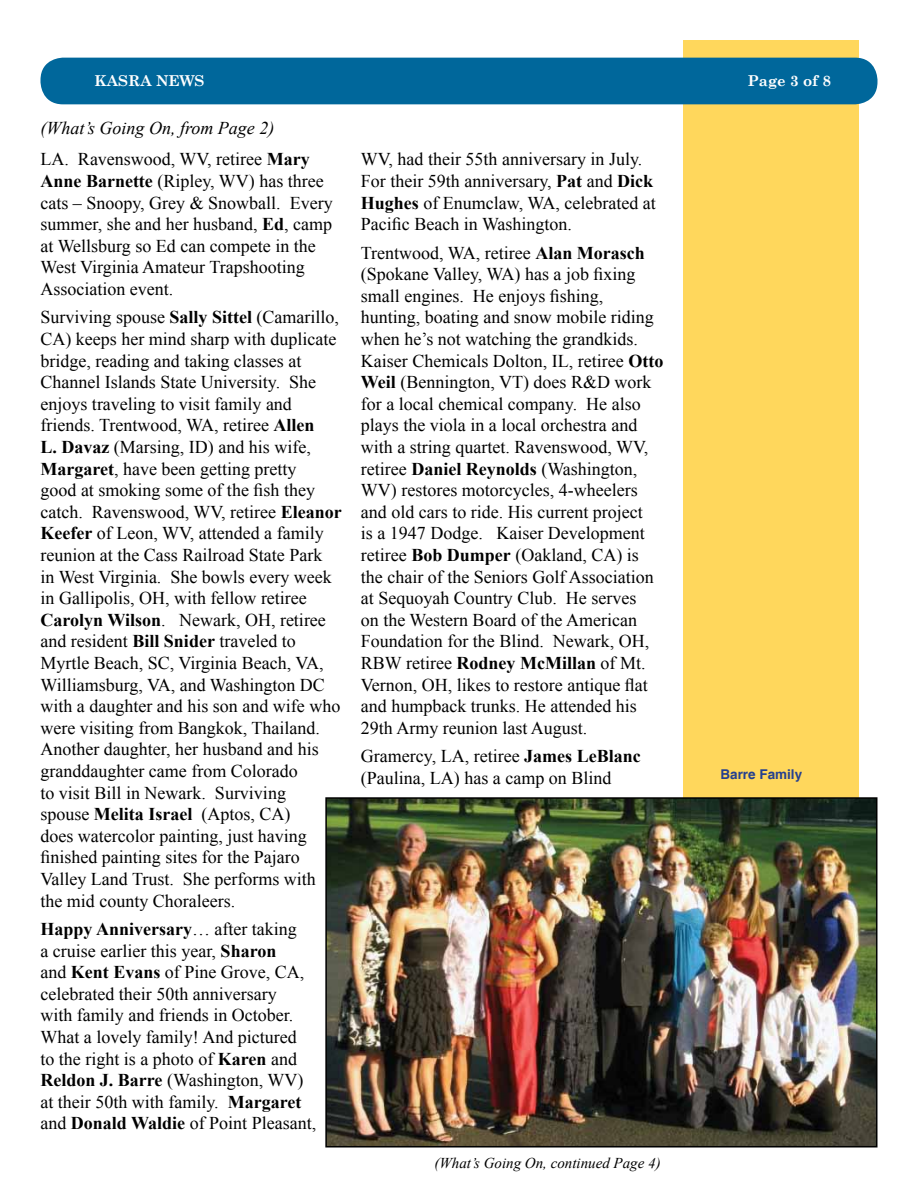
<style>
.page{position:relative;width:918px;height:1188px;background:#fff}
.page>*{position:absolute;margin:0;border:0;box-sizing:border-box;transform-origin:0 0}
.t1{font:18px/21.6px "Times New Roman";color:#000}
.t2{font:italic 18px "Times New Roman";color:#000}
.t3{font:italic 15px "Times New Roman";color:#000}
.t4{font:700 15px "Century Schoolbook";color:#fff}
.t5{font:700 13.5px "Helvetica";color:#25408f}
.s1{font-weight:700}
</style>
<div class="page">
<div style="left:684px;top:40px;width:175px;height:1108px;background:#ffd75c"></div>
<div style="left:40px;top:58px;width:838px;height:46px;background:#00679b;border-radius:22px"></div>
<img style="left:328px;top:800px;width:546px;height:345px">
<div style="left:325px;top:797px;width:552px;height:351px;border:2px solid #000"></div>
<p class="t4" style="left:94px;top:69px;width:112px">KASRA NEWS</p>
<p class="t4" style="left:748px;top:69px;width:85px">Page 3 of 8</p>
<p class="t2" style="left:40px;top:116px;width:235px">(What’s Going On, from Page 2)</p>
<p class="t1" style="left:40px;top:148px;width:294px">LA. Ravenswood, WV, retiree <span class="s1">Mary Anne Barnette</span> (Ripley, WV) has three cats – Snoopy, Grey &amp; Snowball. Every summer, she and her husband, <span class="s1">Ed</span>, camp at Wellsburg so Ed can compete in the West Virginia Amateur Trapshooting Association event.</p>
<p class="t1" style="left:40px;top:306px;width:303px">Surviving spouse <span class="s1">Sally Sittel</span> (Camarillo, CA) keeps her mind sharp with duplicate bridge, reading and taking classes at Channel Islands State University. She enjoys traveling to visit family and friends. Trentwood, WA, retiree <span class="s1">Allen<br>L. Davaz</span> (Marsing, ID) and his wife, <span class="s1">Margaret</span>, have been getting pretty<br>good at smoking some of the fish they catch. Ravenswood, WV, retiree <span class="s1">Eleanor Keefer</span> of Leon, WV, attended a family reunion at the Cass Railroad State Park<br>in West Virginia. She bowls every week in Gallipolis, OH, with fellow retiree <span class="s1">Carolyn Wilson</span>. Newark, OH, retiree and resident <span class="s1">Bill Snider</span> traveled to Myrtle Beach, SC, Virginia Beach, VA, Williamsburg, VA, and Washington DC with a daughter and his son and wife who were visiting from Bangkok, Thailand.<br>Another daughter, her husband and his granddaughter came from Colorado<br>to visit Bill in Newark. Surviving<br>spouse <span class="s1">Melita Israel</span> (Aptos, CA)<br>does watercolor painting, just having finished painting sites for the Pajaro Valley Land Trust. She performs with the mid county Choraleers.</p>
<p class="t1" style="left:40px;top:918px;width:277px"><span class="s1">Happy Anniversary</span>… after taking<br>a cruise earlier this year, <span class="s1">Sharon<br></span>and <span class="s1">Kent Evans</span> of Pine Grove, CA, celebrated their 50th anniversary<br>with family and friends in October.<br>What a lovely family! And pictured<br>to the right is a photo of <span class="s1">Karen</span> and <span class="s1">Reldon J. Barre</span> (Washington, WV) at their 50th with family. <span class="s1">Margaret </span>and <span class="s1">Donald Waldie</span> of Point Pleasant,</p>
<p class="t1" style="left:361px;top:148px;width:296px">WV, had their 55th anniversary in July.<br>For their 59th anniversary, <span class="s1">Pat</span> and <span class="s1">Dick Hughes</span> of Enumclaw, WA, celebrated at Pacific Beach in Washington.</p>
<p class="t1" style="left:361px;top:242px;width:304px">Trentwood, WA, retiree <span class="s1">Alan Morasch </span>(Spokane Valley, WA) has a job fixing small engines. He enjoys fishing, hunting, boating and snow mobile riding when he’s not watching the grandkids.<br>Kaiser Chemicals Dolton, IL, retiree <span class="s1">Otto Weil</span> (Bennington, VT) does R&amp;D work for a local chemical company. He also plays the viola in a local orchestra and with a string quartet. Ravenswood, WV, retiree <span class="s1">Daniel Reynolds</span> (Washington, WV) restores motorcycles, 4-wheelers and old cars to ride. His current project<br>is a 1947 Dodge. Kaiser Development retiree <span class="s1">Bob Dumper</span> (Oakland, CA) is the chair of the Seniors Golf Association at Sequoyah Country Club. He serves<br>on the Western Board of the American Foundation for the Blind. Newark, OH, RBW retiree <span class="s1">Rodney McMillan</span> of Mt.<br>Vernon, OH, likes to restore antique flat and humpback trunks. He attended his 29th Army reunion last August.</p>
<p class="t1" style="left:361px;top:745px;width:281px">Gramercy, LA, retiree <span class="s1">James LeBlanc </span>(Paulina, LA) has a camp on Blind</p>
<p class="t3" style="left:434px;top:1152px;width:228px">(What’s Going On, continued Page 4)</p>
<p class="t5" style="left:720px;top:766px;width:83px">Barre Family</p>
</div>
